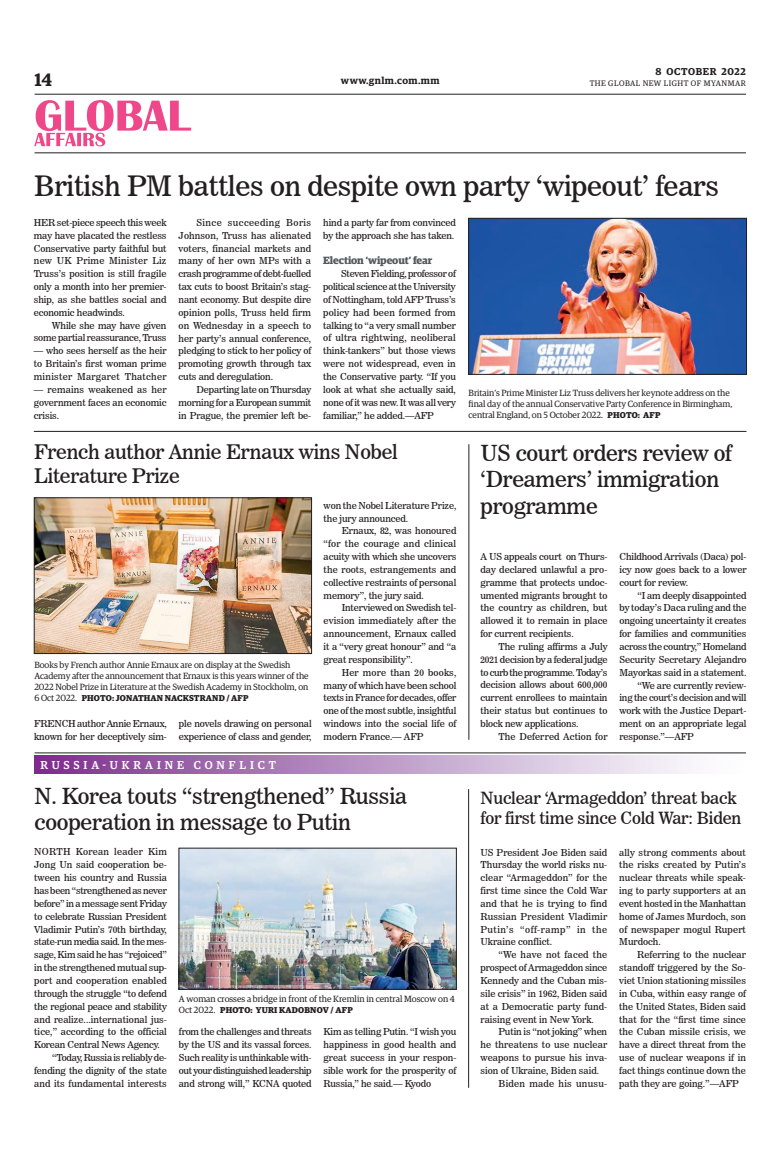
<style>
.page{position:relative;width:773px;height:1152px;background:#fff}
.page>*{position:absolute;margin:0;border:0;box-sizing:border-box;transform-origin:0 0}
._3_Clm_Head{font:28px "News 706 BT Roman C";letter-spacing:-.01em;color:#231f20}
._2_Clm_Head{font:22px/26.4px "News 706 BT Roman C";letter-spacing:-.01em;color:#231f20}
._3_Clm_Head-2{font:22px/26.4px "News 706 BT Roman C";letter-spacing:-.01em;color:#231f20}
._3_Clm_Head-3{font:20px/24px "News 706 BT Roman C";letter-spacing:-.01em;color:#231f20}
.t1{font:600 18px "Guardian Egyp";color:#231f20}
._2_Clm_Head-2{font:16.7px/20.1px "News 706 BT Roman C";letter-spacing:-.01em;color:#231f20}
.t2{font:500 11.5px "Guardian Egyp";letter-spacing:.34em;color:#fff}
.Sub_Body{font:700 10.5px "Guardian Egyp";letter-spacing:-.01em;color:#57585a}
.t3{font:600 10px "Guardian Egyp";letter-spacing:.055em;color:#231f20}
._2nd_Body{font:9.5px/12.9px "News 706 BT Roman C";letter-spacing:-.01em;color:#231f20;text-align:justify}
.Normal_Para{font:9.5px/12.9px "News 706 BT Roman C";letter-spacing:-.01em;color:#231f20;text-align:justify}
._2nd_Body-2{font:9.5px "News 706 BT Roman C";letter-spacing:.01em;color:#231f20}
._2nd_Body-3{font:9.5px "News 706 BT Roman C";letter-spacing:.025em;color:#231f20}
.t4{font:9px/10.8px "Guardian Egyp";letter-spacing:-.005em;color:#231f20}
.t5{font:700 8.5px "Guardian Egyp";letter-spacing:.015em;color:#231f20}
.t6{font:8px "Guardian Egyp";letter-spacing:.06em;color:#231f20}
.s1{font-weight:400;font-size:9px}
.s2{font-weight:700;font-size:8.5px}
</style>
<div class="page">
<hr style="left:35px;top:94px;width:711px;height:1px;background:#231f20">
<hr style="left:35px;top:152px;width:711px;height:1px;background:#231f20">
<svg style="left:34px;top:100px;width:157px;height:46px"></svg>
<div style="left:34px;top:756px;width:712px;height:18px;background:linear-gradient(to right,#7d308f,#fff)"></div>
<img style="left:470px;top:220px;width:274px;height:153px">
<div style="left:468px;top:218px;width:278px;height:157px;border:1px solid #231f20"></div>
<img style="left:36px;top:500px;width:274px;height:152px">
<div style="left:34px;top:498px;width:278px;height:156px;border:1px solid #231f20"></div>
<hr style="left:35px;top:753px;width:711px;height:1px;background:#231f20">
<hr style="left:468px;top:789px;width:1px;height:299px;background:#231f20">
<hr style="left:468px;top:444px;width:1px;height:296px;background:#231f20">
<img style="left:181px;top:850px;width:273px;height:137px">
<hr style="left:34px;top:431px;width:712px;height:1px;background:#231f20">
<h3 class="t1" style="left:35px;top:67px;width:19px">14</h3>
<p class="t3" style="left:655px;top:64px;width:92px">8 OCTOBER 2022</p>
<p class="t3" style="left:341px;top:73px;width:100px">www.gnlm.com.mm</p>
<p class="t6" style="left:589px;top:78px;width:158px">THE GLOBAL NEW LIGHT OF MYANMAR</p>
<p class="_3_Clm_Head" style="left:34px;top:169px;width:686px">British PM battles on despite own party ‘wipeout’ fears</p>
<p class="Normal_Para" style="left:34px;top:216px;width:134px">HER set-piece speech this week may have placated the restless Conservative party faithful but new UK Prime Minister Liz Truss’s position is still fragile only a month into her premier&shy;ship, as she battles social and economic headwinds.</p>
<p class="_2nd_Body" style="left:34px;top:319px;width:134px;text-align:right">While she may have given some partial reassurance, Truss</p>
<p class="_2nd_Body" style="left:34px;top:344px;width:134px">— who sees herself as the heir to Britain’s first woman prime minister Margaret Thatcher</p>
<p class="_2nd_Body" style="left:34px;top:383px;width:134px">— remains weakened as her government faces an economic crisis.</p>
<p class="_2nd_Body" style="left:178px;top:216px;width:134px;text-indent:18px">Since succeeding Boris Johnson, Truss has alienated voters, financial markets and many of her own MPs with a crash programme of debt-fuelled tax cuts to boost Britain’s stag&shy;nant economy. But despite dire opinion polls, Truss held firm on Wednesday in a speech to her party’s annual conference, pledging to stick to her policy of promoting growth through tax cuts and deregulation.</p>
<p class="_2nd_Body" style="left:178px;top:383px;width:134px;text-indent:18px">Departing late on Thursday morning for a European summit in Prague, the premier left be-</p>
<p class="_2nd_Body" style="left:323px;top:216px;width:134px">hind a party far from convinced by the approach she has taken.</p>
<p class="Sub_Body" style="left:323px;top:253px;width:111px">Election ‘wipeout’ fear</p>
<p class="_2nd_Body" style="left:323px;top:267px;width:134px;text-indent:18px">Steven Fielding, professor of political science at the University of Nottingham, told AFP Truss’s policy had been formed from talking to “a very small number of ultra rightwing, neoliberal think-tankers” but those views were not widespread, even in the Conservative party. “If you look at what she actually said, none of it was new. It was all very familiar,” he added.—AFP</p>
<p class="_3_Clm_Head-3" style="left:34px;top:440px;width:365px">French author Annie Ernaux wins Nobel<br>Literature Prize</p>
<p class="t4" style="left:34px;top:659px;width:276px">Books by French author Annie Ernaux are on display at the Swedish<br>Academy after the announcement that Ernaux is this years winner of the<br>2022 Nobel Prize in Literature at the Swedish Academy in Stockholm, on</p>
<p class="t5" style="left:34px;top:691px;width:216px"><span class="s1">6 Oct 2022.</span> PHOTO: JONATHAN NACKSTRAND / AFP</p>
<p class="Normal_Para" style="left:34px;top:717px;width:134px">FRENCH author Annie Ernaux, known for her deceptively sim-</p>
<p class="Normal_Para" style="left:179px;top:717px;width:134px">ple novels drawing on personal experience of class and gender,</p>
<p class="t2" style="left:41px;top:756px;width:237px">RUSSIA-UKRAINE CONFLICT</p>
<p class="Normal_Para" style="left:323px;top:499px;width:134px">won the Nobel Literature Prize, the jury announced.</p>
<p class="_2nd_Body" style="left:323px;top:524px;width:134px;text-indent:18px">Ernaux, 82, was honoured “for the courage and clinical acuity with which she uncovers the roots, estrangements and collective restraints of personal memory”, the jury said.</p>
<p class="_2nd_Body" style="left:323px;top:602px;width:134px;text-indent:18px">Interviewed on Swedish tel&shy;evision immediately after the announcement, Ernaux called it a “very great honour” and “a great responsibility”.</p>
<p class="_2nd_Body" style="left:323px;top:666px;width:134px;text-indent:18px">Her more than 20 books, many of which have been school texts in France for decades, offer one of the most subtle, insightful windows into the social life of modern France.— AFP</p>
<p class="t4" style="left:468px;top:387px;width:265px">Britain’s Prime Minister Liz Truss delivers her keynote address on the final day of the annual Conservative Party Conference in Birmingham, central England, on 5 October 2022. <span class="s2">PHOTO: AFP</span></p>
<p class="_3_Clm_Head-2" style="left:480px;top:440px;width:253px">US court orders review of ‘Dreamers’ immigration programme</p>
<p class="Normal_Para" style="left:480px;top:550px;width:128px">A US appeals court on Thurs&shy;day declared unlawful a pro&shy;gramme that protects undoc&shy;umented migrants brought to the country as children, but allowed it to remain in place for current recipients.</p>
<p class="_2nd_Body" style="left:480px;top:640px;width:128px;text-indent:18px">The ruling affirms a July 2021 decision by a federal judge to curb the programme. Today’s decision allows about 600,000 current enrollees to maintain their status but continues to block new applications.</p>
<p class="_2nd_Body-2" style="left:498px;top:731px;width:110px">The Deferred Action for</p>
<p class="_2nd_Body" style="left:619px;top:550px;width:128px">Childhood Arrivals (Daca) pol&shy;icy now goes back to a lower court for review.</p>
<p class="_2nd_Body" style="left:619px;top:589px;width:128px;text-indent:18px">“I am deeply disappointed by today’s Daca ruling and the ongoing uncertainty it creates for families and communities across the country,” Homeland Security Secretary Alejandro Mayorkas said in a statement.</p>
<p class="_2nd_Body" style="left:619px;top:679px;width:128px;text-indent:18px">“We are currently review&shy;ing the court’s decision and will work with the Justice Depart&shy;ment on an appropriate legal response.”—AFP</p>
<p class="_2_Clm_Head" style="left:35px;top:783px;width:374px">N. Korea touts “strengthened” Russia cooperation in message to Putin</p>
<p class="_2_Clm_Head-2" style="left:480px;top:788px;width:262px">Nuclear ‘Armageddon’ threat back for first time since Cold War: Biden</p>
<p class="Normal_Para" style="left:34px;top:846px;width:134px">NORTH Korean leader Kim Jong Un said cooperation be&shy;tween his country and Russia has been “strengthened as never before” in a message sent Friday to celebrate Russian President Vladimir Putin’s 70th birthday, state-run media said. In the mes&shy;sage, Kim said he has “rejoiced” in the strengthened mutual sup&shy;port and cooperation enabled through the struggle “to defend the regional peace and stability and realize...international jus&shy;tice,” according to the official Korean Central News Agency.</p>
<p class="_2nd_Body" style="left:34px;top:1051px;width:134px;text-indent:18px">“Today, Russia is reliably de&shy;fending the dignity of the state and its fundamental interests</p>
<p class="t4" style="left:179px;top:993px;width:278px">A woman crosses a bridge in front of the Kremlin in central Moscow on 4</p>
<p class="t5" style="left:179px;top:1003px;width:175px"><span class="s1">Oct 2022.</span> PHOTO: YURI KADOBNOV / AFP</p>
<p class="_2nd_Body" style="left:179px;top:1026px;width:134px">from the challenges and threats by the US and its vassal forces.<br>Such reality is unthinkable with&shy;out your distinguished leadership and strong will,” KCNA quoted</p>
<p class="_2nd_Body" style="left:323px;top:1026px;width:134px">Kim as telling Putin. “I wish you happiness in good health and great success in your respon&shy;sible work for the prosperity of Russia,” he said.— Kyodo</p>
<p class="Normal_Para" style="left:480px;top:846px;width:128px">US President Joe Biden said Thursday the world risks nu&shy;clear “Armageddon” for the first time since the Cold War and that he is trying to find Russian President Vladimir Putin’s “off-ramp” in the Ukraine conflict.</p>
<p class="_2nd_Body" style="left:480px;top:948px;width:128px;text-indent:18px">“We have not faced the prospect of Armageddon since Kennedy and the Cuban mis&shy;sile crisis” in 1962, Biden said at a Democratic party fund&shy;raising event in New York.</p>
<p class="_2nd_Body" style="left:480px;top:1026px;width:128px;text-indent:18px">Putin is “not joking” when he threatens to use nuclear weapons to pursue his inva&shy;sion of Ukraine, Biden said.</p>
<p class="_2nd_Body-3" style="left:498px;top:1078px;width:110px">Biden made his unusu-</p>
<p class="_2nd_Body" style="left:619px;top:846px;width:128px">ally strong comments about the risks created by Putin’s nuclear threats while speak&shy;ing to party supporters at an event hosted in the Manhattan home of James Murdoch, son of newspaper mogul Rupert Murdoch.</p>
<p class="_2nd_Body" style="left:619px;top:948px;width:128px;text-indent:18px">Referring to the nuclear standoff triggered by the So&shy;viet Union stationing missiles in Cuba, within easy range of the United States, Biden said that for the “first time since the Cuban missile crisis, we have a direct threat from the use of nuclear weapons if in fact things continue down the path they are going.”—AFP</p>
</div>
